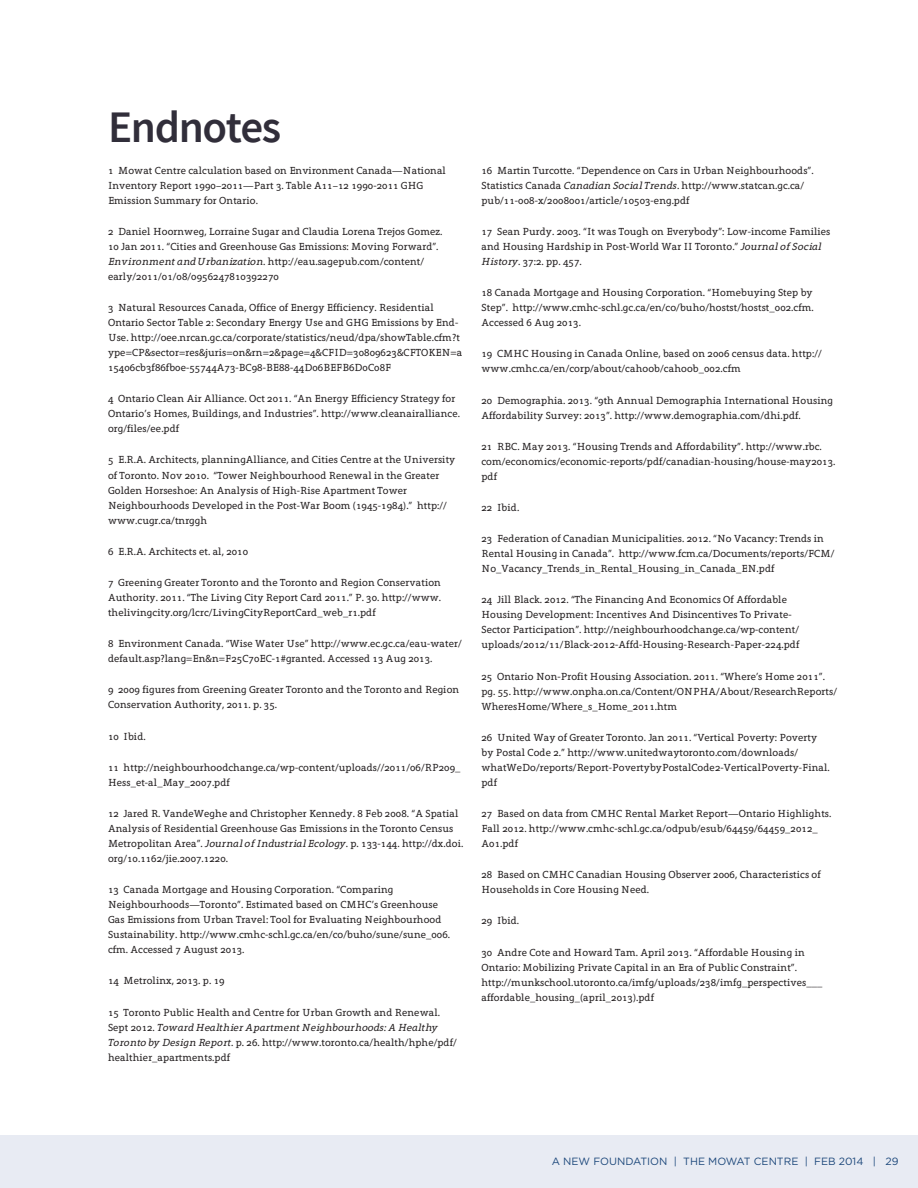
<style>
.page{position:relative;width:918px;height:1188px;background:#fff}
.page>*{position:absolute;margin:0;border:0;box-sizing:border-box;transform-origin:0 0}
.t1{font:600 45px "Source Sans Pro";letter-spacing:-.03em;color:#312e3a}
.t2{font:10.5px/15px "Grandesign Neue Serif";letter-spacing:.01em;color:#231f20}
.t3{font:10.5px "Gotham HTF";color:#1d487b}
.s1{font-style:italic}
</style>
<div class="page">
<div style="left:0;top:1135px;width:918px;height:53px;background:#e8ebf3"></div>
<h1 class="t1" style="left:108px;top:102px;width:175px">Endnotes</h1>
<p class="t2" style="left:108px;top:163px;width:339px">1 Mowat Centre calculation based on Environment Canada—National<br>Inventory Report 1990–2011—Part 3. Table A11–12 1990-2011 GHG<br>Emission Summary for Ontario.</p>
<p class="t2" style="left:108px;top:224px;width:336px">2 Daniel Hoornweg, Lorraine Sugar and Claudia Lorena Trejos Gomez.<br>10 Jan 2011. “Cities and Greenhouse Gas Emissions: Moving Forward”.<br><span class="s1">Environment and Urbanization</span>. http://eau.sagepub.com/content/ early/2011/01/08/0956247810392270</p>
<p class="t2" style="left:108px;top:300px;width:356px">3 Natural Resources Canada, Office of Energy Efficiency. Residential Ontario Sector Table 2: Secondary Energy Use and GHG Emissions by End-Use. http://oee.nrcan.gc.ca/corporate/statistics/neud/dpa/showTable.cfm?t ype=CP&amp;sector=res&amp;juris=on&amp;rn=2&amp;page=4&amp;CFID=30809623&amp;CFTOKEN=a 15406cb3f86fb0e-55744A73-BC98-BE88-44D06BEFB6D0C08F</p>
<p class="t2" style="left:108px;top:391px;width:353px">4 Ontario Clean Air Alliance. Oct 2011. “An Energy Efficiency Strategy for<br>Ontario’s Homes, Buildings, and Industries”. http://www.cleanairalliance. org/files/ee.pdf</p>
<p class="t2" style="left:108px;top:453px;width:349px">5 E.R.A. Architects, planningAlliance, and Cities Centre at the University of Toronto. Nov 2010. “Tower Neighbourhood Renewal in the Greater Golden Horseshoe: An Analysis of High-Rise Apartment Tower Neighbourhoods Developed in the Post-War Boom (1945-1984).” http:// www.cugr.ca/tnrggh</p>
<p class="t2" style="left:108px;top:544px;width:142px">6 E.R.A. Architects et. al, 2010</p>
<p class="t2" style="left:108px;top:575px;width:335px;text-align:justify">7 Greening Greater Toronto and the Toronto and Region Conservation Authority. 2011. “The Living City Report Card 2011.” P. 30. http://www. thelivingcity.org/lcrc/LivingCityReportCard_web_r1.pdf</p>
<p class="t2" style="left:108px;top:636px;width:355px">8 Environment Canada. “Wise Water Use” http://www.ec.gc.ca/eau-water/ default.asp?lang=En&amp;n=F25C70EC-1#granted. Accessed 13 Aug 2013.</p>
<p class="t2" style="left:108px;top:682px;width:353px">9 2009 figures from Greening Greater Toronto and the Toronto and Region<br>Conservation Authority, 2011. p. 35.</p>
<p class="t2" style="left:108px;top:729px;width:39px">10 Ibid.</p>
<p class="t2" style="left:108px;top:760px;width:354px">11 http://neighbourhoodchange.ca/wp-content/uploads//2011/06/RP209_<br>Hess_et-al_May_2007.pdf</p>
<p class="t2" style="left:108px;top:806px;width:357px">12 Jared R. VandeWeghe and Christopher Kennedy. 8 Feb 2008. “A Spatial Analysis of Residential Greenhouse Gas Emissions in the Toronto Census Metropolitan Area”. <span class="s1">Journal of Industrial Ecology</span>. p. 133-144. http://dx.doi. org/10.1162/jie.2007.1220.</p>
<p class="t2" style="left:108px;top:882px;width:344px">13 Canada Mortgage and Housing Corporation. “Comparing Neighbourhoods—Toronto”. Estimated based on CMHC’s Greenhouse Gas Emissions from Urban Travel: Tool for Evaluating Neighbourhood Sustainability. http://www.cmhc-schl.gc.ca/en/co/buho/sune/sune_006. cfm. Accessed 7 August 2013.</p>
<p class="t2" style="left:108px;top:973px;width:118px">14 Metrolinx, 2013. p. 19</p>
<p class="t2" style="left:108px;top:1005px;width:350px">15 Toronto Public Health and Centre for Urban Growth and Renewal.<br>Sept 2012. <span class="s1">Toward Healthier Apartment Neighbourhoods: A Healthy Toronto by Design Report</span>. p. 26. http://www.toronto.ca/health/hphe/pdf/ healthier_apartments.pdf</p>
<p class="t2" style="left:481px;top:163px;width:334px">16 Martin Turcotte. “Dependence on Cars in Urban Neighbourhoods”.<br>Statistics Canada <span class="s1">Canadian Social Trends</span>. http://www.statcan.gc.ca/ pub/11-008-x/2008001/article/10503-eng.pdf</p>
<p class="t2" style="left:481px;top:224px;width:350px">17 Sean Purdy. 2003. “It was Tough on Everybody”: Low-income Families and Housing Hardship in Post-World War II Toronto.” <span class="s1">Journal of Social<br>History</span>. 37:2. pp. 457.</p>
<p class="t2" style="left:481px;top:285px;width:334px;text-align:justify">18 Canada Mortgage and Housing Corporation. “Homebuying Step by Step”. http://www.cmhc-schl.gc.ca/en/co/buho/hostst/hostst_002.cfm.<br>Accessed 6 Aug 2013.</p>
<p class="t2" style="left:481px;top:346px;width:342px">19 CMHC Housing in Canada Online, based on 2006 census data. http:// www.cmhc.ca/en/corp/about/cahoob/cahoob_002.cfm</p>
<p class="t2" style="left:481px;top:393px;width:353px">20 Demographia. 2013. “9th Annual Demographia International Housing<br>Affordability Survey: 2013”. http://www.demographia.com/dhi.pdf.</p>
<p class="t2" style="left:481px;top:439px;width:355px">21 RBC. May 2013. “Housing Trends and Affordability”. http://www.rbc. com/economics/economic-reports/pdf/canadian-housing/house-may2013. pdf</p>
<p class="t2" style="left:481px;top:500px;width:39px">22 Ibid.</p>
<p class="t2" style="left:481px;top:531px;width:354px">23 Federation of Canadian Municipalities. 2012. “No Vacancy: Trends in<br>Rental Housing in Canada”. http://www.fcm.ca/Documents/reports/FCM/<br>No_Vacancy_Trends_in_Rental_Housing_in_Canada_EN.pdf</p>
<p class="t2" style="left:481px;top:592px;width:319px">24 Jill Black. 2012. “The Financing And Economics Of Affordable Housing Development: Incentives And Disincentives To Private-Sector Participation”. http://neighbourhoodchange.ca/wp-content/ uploads/2012/11/Black-2012-Affd-Housing-Research-Paper-224.pdf</p>
<p class="t2" style="left:481px;top:669px;width:357px">25 Ontario Non-Profit Housing Association. 2011. “Where’s Home 2011”. pg. 55. http://www.onpha.on.ca/Content/ONPHA/About/ResearchReports/<br>WheresHome/Where_s_Home_2011.htm</p>
<p class="t2" style="left:481px;top:730px;width:350px">26 United Way of Greater Toronto. Jan 2011. “Vertical Poverty: Poverty by Postal Code 2.” http://www.unitedwaytoronto.com/downloads/ whatWeDo/reports/Report-PovertybyPostalCode2-VerticalPoverty-Final. pdf</p>
<p class="t2" style="left:481px;top:806px;width:351px">27 Based on data from CMHC Rental Market Report—Ontario Highlights.<br>Fall 2012. http://www.cmhc-schl.gc.ca/odpub/esub/64459/64459_2012_<br>A01.pdf</p>
<p class="t2" style="left:481px;top:867px;width:341px">28 Based on CMHC Canadian Housing Observer 2006, Characteristics of<br>Households in Core Housing Need.</p>
<p class="t2" style="left:481px;top:913px;width:39px">29 Ibid.</p>
<p class="t2" style="left:481px;top:945px;width:342px">30 Andre Cote and Howard Tam. April 2013. “Affordable Housing in Ontario: Mobilizing Private Capital in an Era of Public Constraint”. http://munkschool.utoronto.ca/imfg/uploads/238/imfg_perspectives___ affordable_housing_(april_2013).pdf</p>
<p class="t3" style="left:552px;top:1156px;width:348px">A NEW FOUNDATION | THE MOWAT CENTRE | FEB 2014 | 29</p>
</div>
